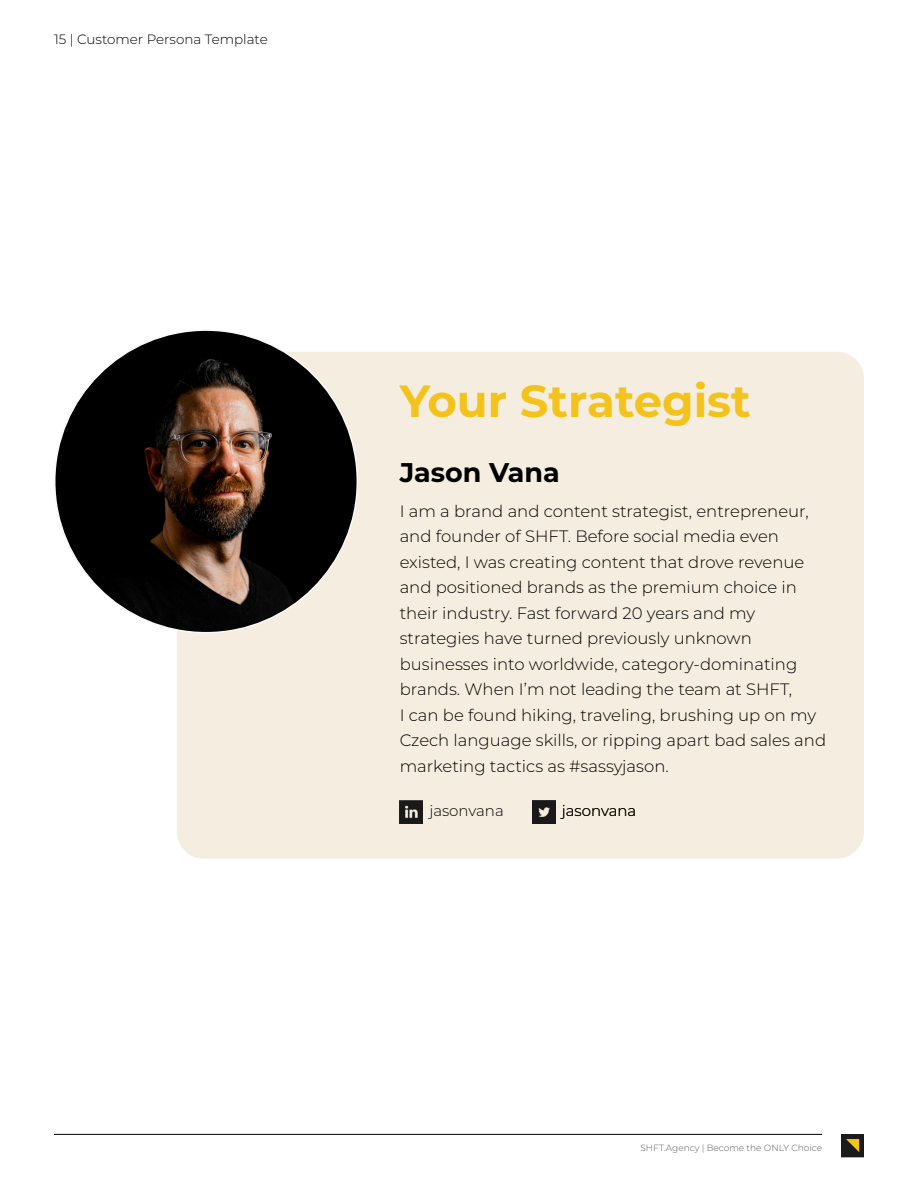
<style>
.page{position:relative;width:918px;height:1188px;background:#fff}
.page>*{position:absolute;margin:0;border:0;box-sizing:border-box;transform-origin:0 0}
.t1{font:700 45px "Montserrat";color:#f3c31b}
.t2{font:700 27px "Montserrat";color:#000}
.t3{font:300 16.5px/25.5px "Montserrat";color:#000}
.t4{font:300 15px "Montserrat";color:#000}
.t5{font:300 13.5px "Montserrat";color:#000}
.t6{font:300 9px "Montserrat";color:#5c5c5c}
</style>
<div class="page">
<hr style="left:54px;top:1134px;width:768px;height:1px;background:#000">
<img style="left:841px;top:1134px;width:23px;height:23px">
<div style="left:177px;top:352px;width:687px;height:507px;background:#f5eddf;border-radius:27px"></div>
<img style="left:55px;top:330px;width:302px;height:303px;border-radius:151px">
<img style="left:400px;top:800px;width:23px;height:23px">
<img style="left:532px;top:800px;width:23px;height:23px">
<p class="t5" style="left:54px;top:30px;width:215px">15 | Customer Persona Template</p>
<h1 class="t1" style="left:400px;top:368px;width:353px">Your Strategist</h1>
<h2 class="t2" style="left:400px;top:453px;width:162px">Jason Vana</h2>
<p class="t3" style="left:400px;top:498px;width:428px">I am a brand and content strategist, entrepreneur, and founder of SHFT. Before social media even existed, I was creating content that drove revenue and positioned brands as the premium choice in their industry. Fast forward 20 years and my strategies have turned previously unknown businesses into worldwide, category-dominating brands. When I’m not leading the team at SHFT,<br>I can be found hiking, traveling, brushing up on my Czech language skills, or ripping apart bad sales and marketing tactics as #sassyjason.</p>
<p class="t4" style="left:429px;top:801px;width:76px">jasonvana</p>
<p class="t4" style="left:562px;top:801px;width:76px">jasonvana</p>
<p class="t4" style="left:562px;top:801px;width:76px">jasonvana</p>
<p class="t6" style="left:641px;top:1141px;width:183px">SHFT.Agency | Become the ONLY Choice</p>
</div>
